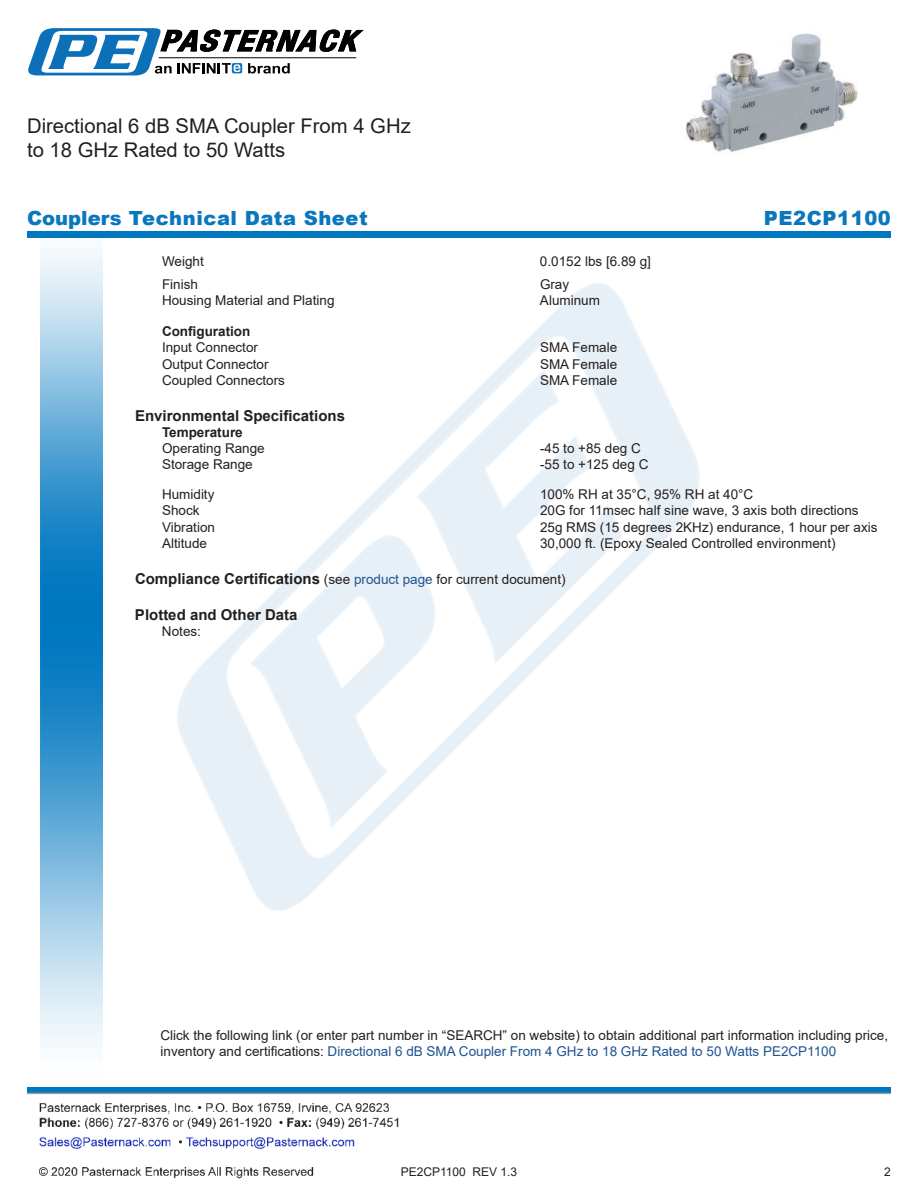
<style>
.page{position:relative;width:918px;height:1188px;background:#fff}
.page>*{position:absolute;margin:0;border:0;box-sizing:border-box;transform-origin:0 0}
.t1{font:20.25px/24.3px "Arial";color:#221f1f}
.t2{font:900 19.5px "Arial";letter-spacing:.03em;color:#0a77bd}
.t3{font:700 15px "Arial";color:#221f1f}
.t4{font:13.5px/16.2px "Arial";color:#221f1f}
.t5{font:700 13.5px "Arial";color:#221f1f}
.t6{font:12px "Arial";color:#221f1f}
.s1{font-weight:400;font-size:13.5px}
.s2{font-weight:400;font-size:13.5px;color:#1f5392}
.s3{color:#1f5392}
</style>
<div class="page">
<img style="left:39px;top:1103px;width:360px;height:76px">
<img style="left:102px;top:248px;width:598px;height:722px">
<img style="left:27px;top:1088px;width:864px;height:7px">
<img style="left:40px;top:237px;width:62px;height:811px">
<div style="left:27px;top:231px;width:864px;height:6px;background:#0177c0"></div>
<svg style="left:28px;top:28px;width:336px;height:47px"></svg>
<img style="left:686px;top:33px;width:172px;height:119px">
<h1 class="t1" style="left:27px;top:116px;width:385px">Directional 6 dB SMA Coupler From 4 GHz to 18 GHz Rated to 50 Watts</h1>
<h2 class="t2" style="left:27px;top:211px;width:342px">Couplers Technical Data Sheet</h2>
<h2 class="t2" style="left:764px;top:211px;width:129px">PE2CP1100</h2>
<p class="t4" style="left:162px;top:253px;width:43px">Weight</p>
<p class="t4" style="left:540px;top:253px;width:113px">0.0152 lbs [6.89 g]</p>
<p class="t4" style="left:162px;top:277px;width:38px">Finish</p>
<p class="t4" style="left:540px;top:277px;width:31px">Gray</p>
<p class="t4" style="left:162px;top:293px;width:174px">Housing Material and Plating</p>
<p class="t4" style="left:540px;top:293px;width:62px">Aluminum</p>
<p class="t5" style="left:162px;top:322px;width:90px">Con昀椀guration</p>
<p class="t4" style="left:162px;top:341px;width:98px">Input Connector</p>
<p class="t4" style="left:540px;top:341px;width:79px">SMA Female</p>
<p class="t4" style="left:162px;top:357px;width:108px">Output Connector</p>
<p class="t4" style="left:540px;top:357px;width:79px">SMA Female</p>
<p class="t4" style="left:162px;top:373px;width:125px">Coupled Connectors</p>
<p class="t4" style="left:540px;top:373px;width:79px">SMA Female</p>
<p class="t3" style="left:135px;top:405px;width:212px">Environmental Speci昀椀cations</p>
<p class="t5" style="left:162px;top:427px;width:82px">Temperature</p>
<p class="t4" style="left:162px;top:442px;width:104px">Operating Range</p>
<p class="t4" style="left:540px;top:442px;width:102px">-45 to +85 deg C</p>
<p class="t4" style="left:162px;top:458px;width:92px">Storage Range</p>
<p class="t4" style="left:540px;top:458px;width:110px">-55 to +125 deg C</p>
<p class="t4" style="left:162px;top:486px;width:54px">Humidity</p>
<p class="t4" style="left:540px;top:486px;width:215px">100% RH at 35°C, 95% RH at 40°C</p>
<p class="t4" style="left:162px;top:502px;width:39px">Shock</p>
<p class="t4" style="left:540px;top:502px;width:320px">20G for 11msec half sine wave, 3 axis both directions</p>
<p class="t4" style="left:162px;top:520px;width:55px">Vibration</p>
<p class="t4" style="left:540px;top:520px;width:339px">25g RMS (15 degrees 2KHz) endurance, 1 hour per axis</p>
<p class="t4" style="left:162px;top:535px;width:47px">Altitude</p>
<p class="t4" style="left:540px;top:535px;width:297px">30,000 ft. (Epoxy Sealed Controlled environment)</p>
<p class="t3" style="left:135px;top:568px;width:432px">Compliance Certi昀椀cations <span class="s1">(see</span> <span class="s2">product page</span> <span class="s1">for current document)</span></p>
<p class="t3" style="left:135px;top:609px;width:164px">Plotted and Other Data</p>
<p class="t4" style="left:162px;top:624px;width:41px">Notes:</p>
<p class="t4" style="left:160px;top:1029px;width:729px">Click the following link (or enter part number in “SEARCH” on website) to obtain additional part information including price, inventory and certi昀椀cations: <span class="s3">Directional 6 dB SMA Coupler From 4 GHz to 18 GHz Rated to 50 Watts PE2CP1100</span></p>
<p class="t6" style="left:401px;top:1167px;width:118px">PE2CP1100 REV 1.3</p>
<p class="t6" style="left:884px;top:1167px;width:8px">2</p>
</div>
